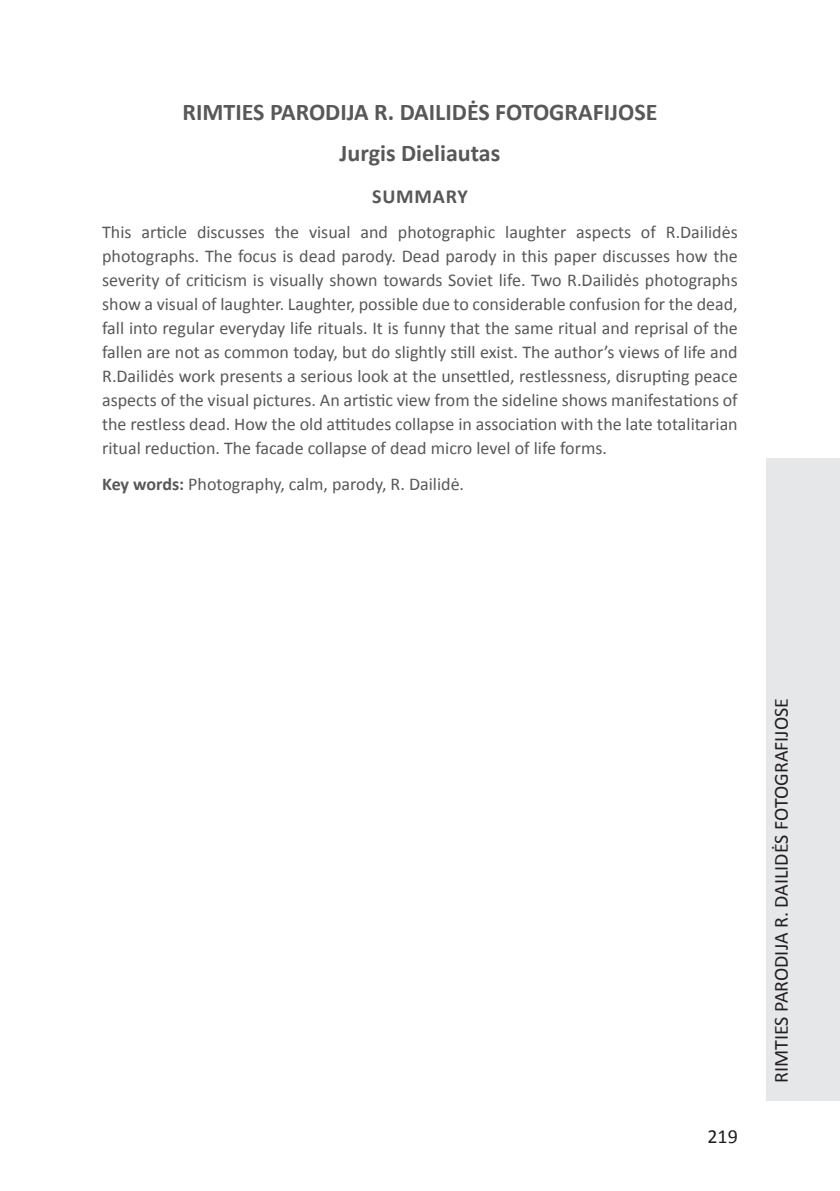
<style>
.page{position:relative;width:840px;height:1191px;background:#fff}
.page>*{position:absolute;margin:0;border:0;box-sizing:border-box;transform-origin:0 0}
.t1{font:700 24px/41.4px "Calibri";color:#57585a}
.t2{font:20px "Calibri";color:#231f20}
.t3{font:700 20px "Calibri";letter-spacing:.04em;color:#57585a}
.t4{font:18px/24px "Calibri";color:#57585a;text-align:justify}
.s1{font-weight:700}
</style>
<div class="page">
<div style="left:765px;top:458px;width:74px;height:642px;background:#e6e7e9"></div>
<h1 class="t1" style="left:182px;top:91px;width:115px">RIMTIES PAROD</h1>
<h1 class="t1" style="left:340px;top:91px;width:125px">IJA R. DAILIDĖS</h1>
<h1 class="t1" style="left:339px;top:91px;width:283px;text-indent:155px">FOTOGRAFIJOSE<br>Jurgis Dieliautas</h1>
<p class="t3" style="left:372px;top:183px;width:96px">Summary</p>
<p class="t4" style="left:102px;top:220px;width:636px">This article discusses the visual and photographic laughter aspects of R.Dailidės photographs. The focus is dead parody. Dead parody in this paper discusses how the severity of criticism is visually shown towards Soviet life. Two R.Dailidės photographs show a visual of laughter. Laughter, possible due to considerable confusion for the dead, fall into regular everyday life rituals. It is funny that the same ritual and reprisal of the fallen are not as common today, but do slightly still exist. The author’s views of life and R.Dailidės work presents a serious look at the unsettled, restlessness, disrupting peace aspects of the visual pictures. An artistic view from the sideline shows manifestations of the restless dead. How the old attitudes collapse in association with the late totalitarian ritual reduction. The facade collapse of dead micro level of life forms.</p>
<p class="t4" style="left:102px;top:471px;width:363px"><span class="s1">Key words:</span> Photography, calm, parody, R. Dailidė.</p>
<p class="t2" style="left:707px;top:1123px;width:32px">219</p>
<p class="t2" style="left:768px;top:1083px;width:387px;rotate:-90deg">RIMTIES PARODIJA R. DAILIDĖS FOTOGRAFIJOSE</p>
</div>
